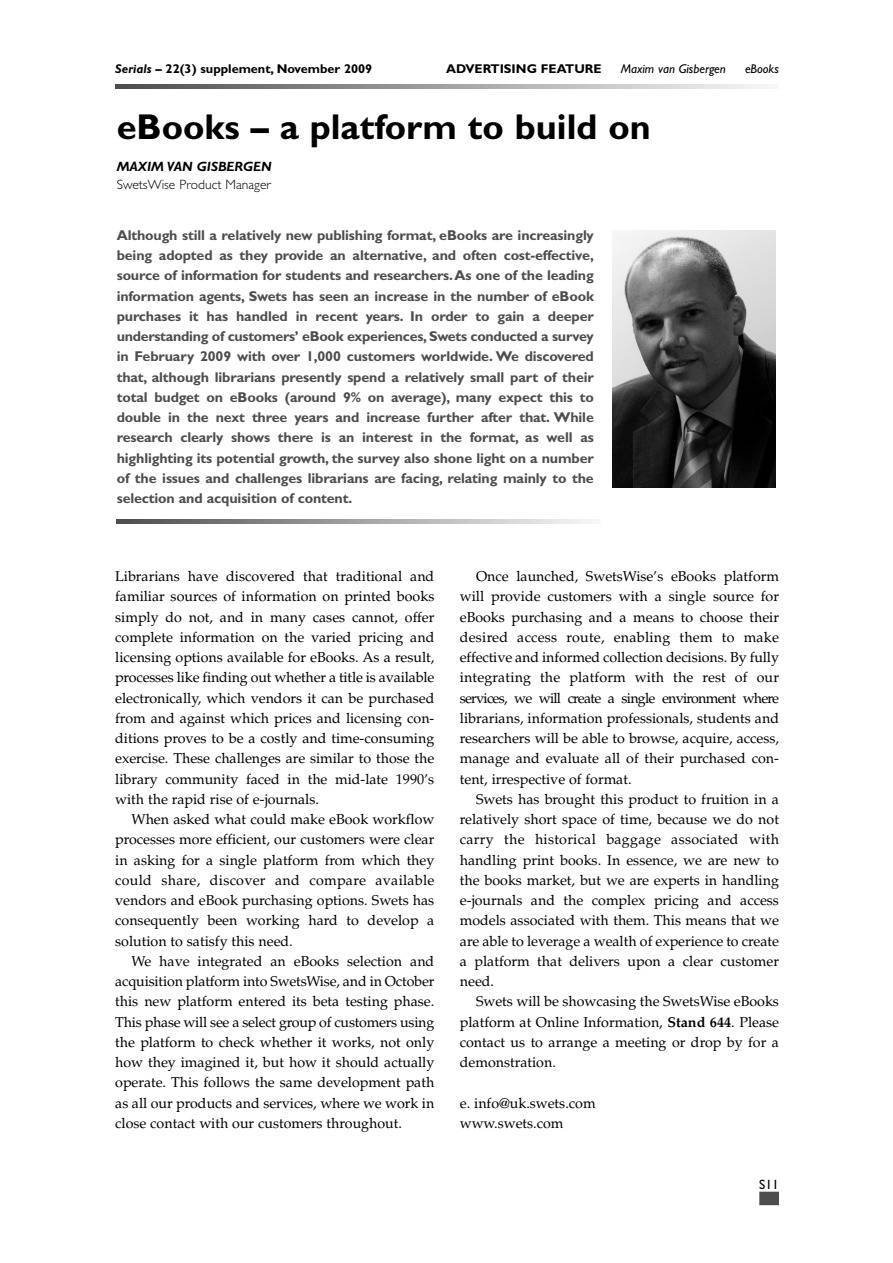
<style>
.page{position:relative;width:893px;height:1263px;background:#fff}
.page>*{position:absolute;margin:0;border:0;box-sizing:border-box;transform-origin:0 0}
.t1{font:700 36px "Gill Sans";color:#000}
.t2{font:14.25px/20.2px "Palatino";color:#000;text-align:justify}
.t3{font:700 14.25px/20.2px "Gill Sans";letter-spacing:-.01em;color:#4d4d4d;text-align:justify}
.t4{font:300 13.5px "Gill Sans";color:#000}
.t5{font:italic 700 13.5px "Gill Sans";color:#000}
.t6{font:13.5px "Gill Sans";color:#000}
.t7{font:700 12.75px "Gill Sans";color:#000}
.t8{font:italic 12.75px "Gill Sans";color:#000}
.s1{font-style:italic}
.s2{font-weight:700}
</style>
<div class="page">
<svg style="left:115px;top:85px;width:650px;height:3px;background:#a0a0a0"></svg>
<div style="left:759px;top:1192px;width:20px;height:13px;background:#4d4d4d"></div>
<svg style="left:117px;top:520px;width:474px;height:3px"></svg>
<div style="left:610px;top:230px;width:170px;height:257px;background:linear-gradient(to bottom,#fff,#fff)"></div>
<img style="left:612px;top:230px;width:163px;height:257px">
<p class="t7" style="left:115px;top:64px;width:258px"><span class="s1">Serials</span> – 22(3) supplement, November 2009</p>
<p class="t7" style="left:446px;top:64px;width:157px">ADVERTISING FEATURE</p>
<p class="t8" style="left:620px;top:64px;width:107px">Maxim van Gisbergen</p>
<p class="t8" style="left:745px;top:64px;width:35px">eBooks</p>
<h1 class="t1" style="left:117px;top:114px;width:535px">eBooks – a platform to build on</h1>
<p class="t5" style="left:117px;top:162px;width:156px">MAXIM VAN GISBERGEN</p>
<p class="t4" style="left:117px;top:180px;width:156px">SwetsWise Product Manager</p>
<p class="t3" style="left:117px;top:227px;width:478px">Although still a relatively new publishing format, eBooks are increasingly being adopted as they provide an alternative, and often cost-effective, source of information for students and researchers.As one of the leading information agents, Swets has seen an increase in the number of eBook purchases it has handled in recent years. In order to gain a deeper understanding of customers’ eBook experiences, Swets conducted a survey in February 2009 with over 1,000 customers worldwide. We discovered that, although librarians presently spend a relatively small part of their total budget on eBooks (around 9% on average), many expect this to double in the next three years and increase further after that. While research clearly shows there is an interest in the format, as well as highlighting its potential growth, the survey also shone light on a number of the issues and challenges librarians are facing, relating mainly to the selection and acquisition of content.</p>
<p class="t2" style="left:115px;top:568px;width:320px">Librarians have discovered that traditional and familiar sources of information on printed books simply do not, and in many cases cannot, offer complete information on the varied pricing and licensing options available for eBooks. As a result, processes like finding out whether a title is available electronically, which vendors it can be purchased from and against which prices and licensing con&shy;ditions proves to be a costly and time-consuming exercise. These challenges are similar to those the library community faced in the mid-late 1990’s with the rapid rise of e-journals.</p>
<p class="t2" style="left:115px;top:811px;width:320px;text-indent:16px">When asked what could make eBook workflow processes more efficient, our customers were clear in asking for a single platform from which they could share, discover and compare available vendors and eBook purchasing options. Swets has consequently been working hard to develop a solution to satisfy this need.</p>
<p class="t2" style="left:115px;top:953px;width:320px;text-indent:16px">We have integrated an eBooks selection and acquisition platform into SwetsWise, and in October this new platform entered its beta testing phase.<br>This phase will see a select group of customers using the platform to check whether it works, not only how they imagined it, but how it should actually operate. This follows the same development path as all our products and services, where we work in close contact with our customers throughout.</p>
<p class="t2" style="left:460px;top:568px;width:320px;text-indent:16px">Once launched, SwetsWise’s eBooks platform will provide customers with a single source for eBooks purchasing and a means to choose their desired access route, enabling them to make effective and informed collection decisions. By fully integrating the platform with the rest of our services, we will create a single environment where librarians, information professionals, students and researchers will be able to browse, acquire, access, manage and evaluate all of their purchased con&shy;tent, irrespective of format.</p>
<p class="t2" style="left:460px;top:791px;width:320px;text-indent:16px">Swets has brought this product to fruition in a relatively short space of time, because we do not carry the historical baggage associated with handling print books. In essence, we are new to the books market, but we are experts in handling e-journals and the complex pricing and access models associated with them. This means that we are able to leverage a wealth of experience to create a platform that delivers upon a clear customer need.</p>
<p class="t2" style="left:460px;top:993px;width:320px;text-indent:16px">Swets will be showcasing the SwetsWise eBooks platform at Online Information, <span class="s2">Stand 644</span>. Please contact us to arrange a meeting or drop by for a demonstration.</p>
<p class="t2" style="left:460px;top:1094px;width:137px">e. info@uk.swets.com www.swets.com</p>
<p class="t6" style="left:759px;top:1179px;width:21px">S11</p>
</div>
